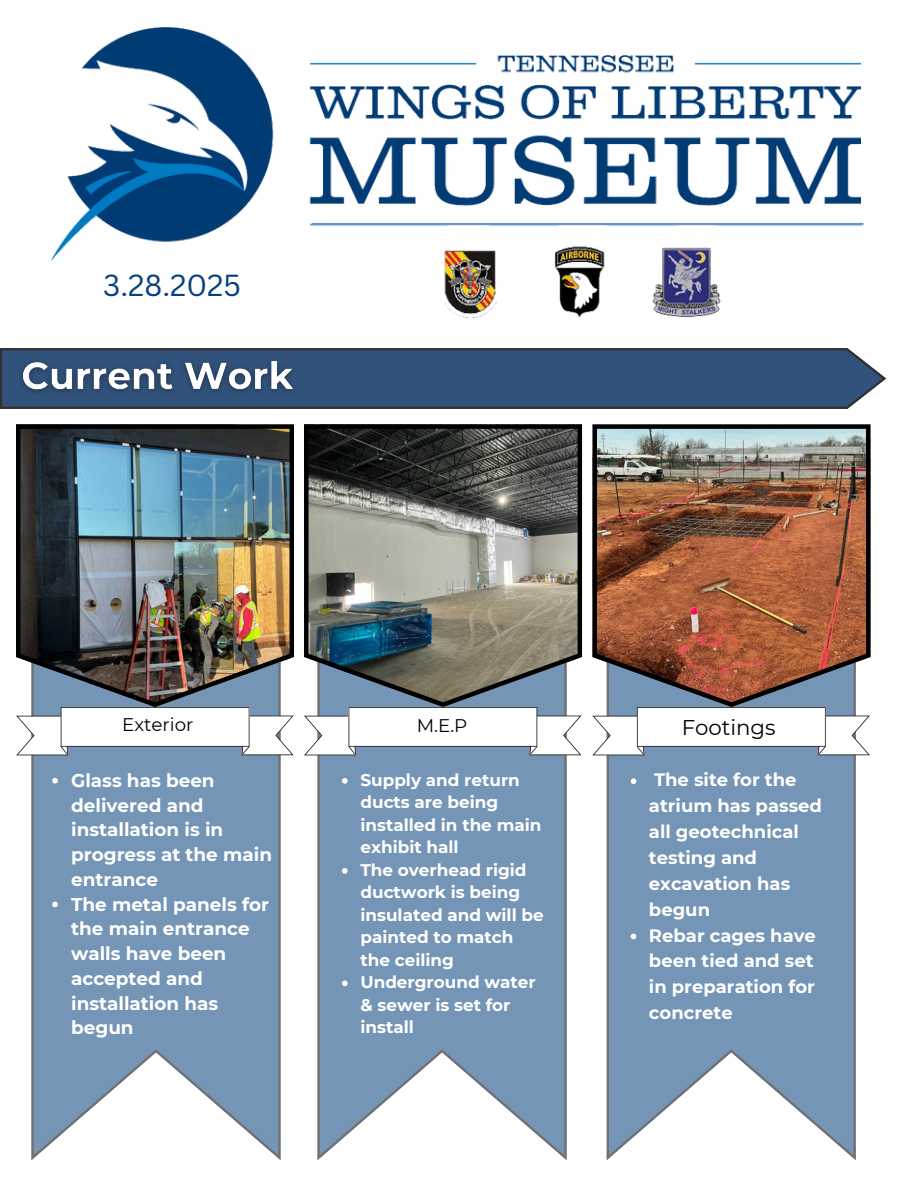
<style>
.page{position:relative;width:918px;height:1188px;background:#fff}
.page>*{position:absolute;margin:0;border:0;box-sizing:border-box;transform-origin:0 0}
.t1{font:29.7px "Canva Sans";color:#07417c}
.t2{font:21.3px "Montserrat";color:#000}
.t3{font:700 18.45px/24.8px "Montserrat";color:#fff}
.t4{font:18.3px "Montserrat";color:#000}
.t5{font:700 18px/25.8px "Montserrat";color:#fff}
.t6{font:700 16.8px/22.5px "Montserrat";color:#fff}
</style>
<div class="page">
<img style="left:52px;top:27px;width:808px;height:291px">
<svg style="left:0;top:348px;width:886px;height:61px;background:#375376"></svg>
<img style="left:14px;top:352px;width:290px;height:50px">
<hr style="left:312px;top:223px;width:551px;height:2px;background:#6596ce">
<svg style="left:31px;top:755px;width:249px;height:405px;background:#86a2bd"></svg>
<img style="left:16px;top:424px;width:278px;height:283px">
<svg style="left:16px;top:707px;width:278px;height:48px"></svg>
<svg style="left:607px;top:755px;width:248px;height:405px;background:#86a2be"></svg>
<img style="left:592px;top:424px;width:278px;height:283px">
<svg style="left:592px;top:707px;width:278px;height:48px"></svg>
<svg style="left:318px;top:755px;width:248px;height:405px;background:#86a2be"></svg>
<svg style="left:304px;top:707px;width:278px;height:48px"></svg>
<svg style="left:304px;top:424px;width:278px;height:283px;background:#6f7470"></svg>
<svg style="left:631px;top:778px;width:5px;height:6px"></svg>
<svg style="left:631px;top:934px;width:5px;height:5px"></svg>
<svg style="left:342px;top:778px;width:6px;height:6px"></svg>
<svg style="left:342px;top:868px;width:6px;height:6px"></svg>
<svg style="left:342px;top:981px;width:6px;height:5px"></svg>
<svg style="left:52px;top:778px;width:6px;height:5px"></svg>
<svg style="left:52px;top:902px;width:6px;height:5px"></svg>
<p class="t1" style="left:103px;top:264px;width:139px">3.28.2025</p>
<p class="t4" style="left:122px;top:714px;width:73px">Exterior</p>
<p class="t4" style="left:417px;top:715px;width:52px">M.E.P</p>
<p class="t3" style="left:71px;top:768px;width:202px">Glass has been delivered and installation is in progress at the main entrance</p>
<h4 class="t3" style="left:71px;top:892px;width:199px">The metal panels for the main entrance walls have been accepted and installation has begun</h4>
<p class="t6" style="left:360px;top:769px;width:182px">Supply and return ducts are being installed in the main exhibit hall</p>
<p class="t6" style="left:360px;top:859px;width:185px">The overhead rigid ductwork is being insulated and will be painted to match the ceiling</p>
<p class="t6" style="left:360px;top:971px;width:177px">Underground water &amp; sewer is set for install</p>
<p class="t2" style="left:682px;top:715px;width:95px">Footings</p>
<p class="t5" style="left:649px;top:767px;width:175px">The site for the atrium has passed all geotechnical testing and excavation has begun</p>
<p class="t5" style="left:649px;top:922px;width:168px">Rebar cages have been tied and set in preparation for concrete</p>
</div>
